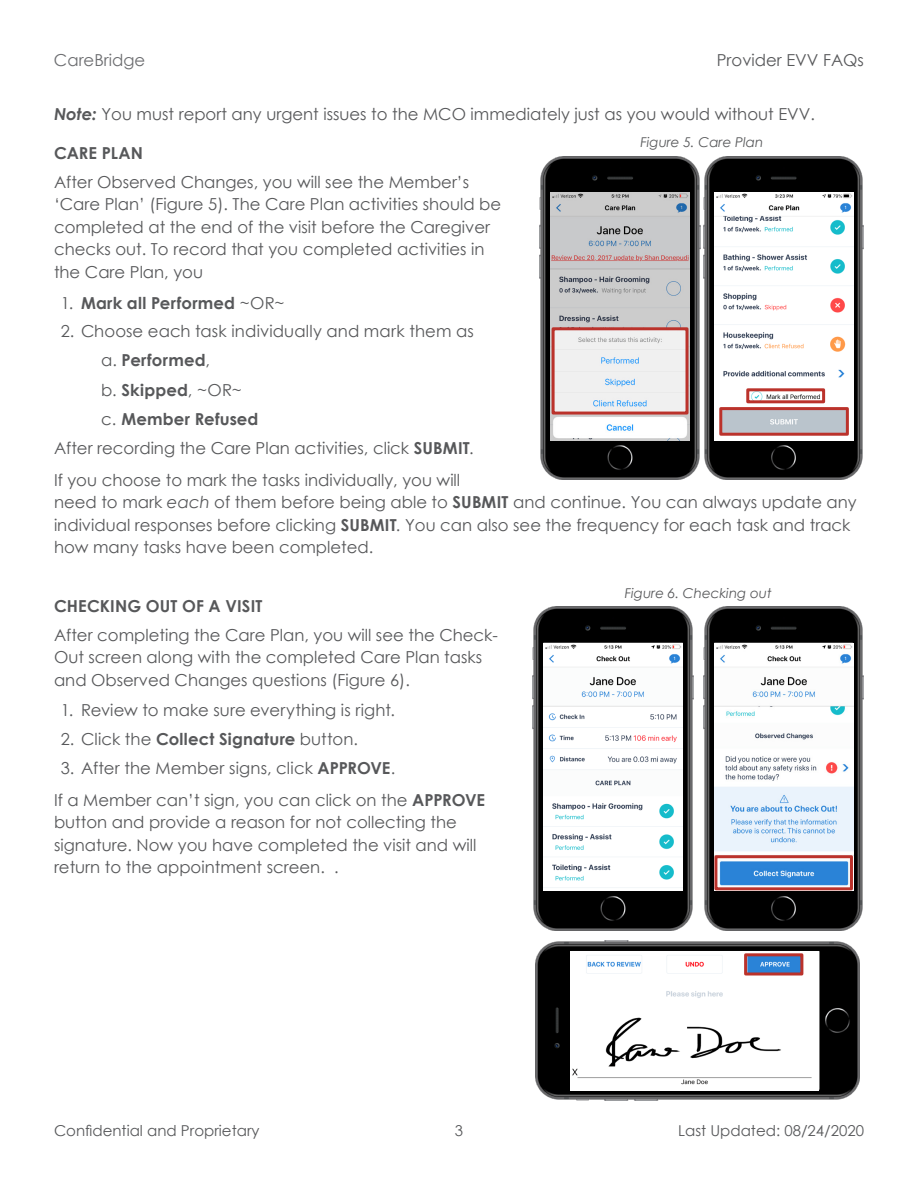
<style>
.page{position:relative;width:918px;height:1188px;background:#fff}
.page>*{position:absolute;margin:0;border:0;box-sizing:border-box;transform-origin:0 0}
._01_Normal{font:16.5px/22.5px "Century Gothic";color:#57585a}
.Sub-Header{font:700 16.5px "Century Gothic";letter-spacing:.01em;color:#57585a}
.t1{font:16.5px "Century Gothic";color:#6c6d70}
.t2{font:15px "Century Gothic";color:#57585a}
.Figure_Caption{font:italic 13.5px "Century Gothic";color:#57585a}
.s1{font-weight:700;font-style:italic}
.s2{font-weight:400}
.s3{font-weight:700}
.s4{font-style:italic}
</style>
<div class="page">
<img style="left:540px;top:156px;width:160px;height:324px">
<img style="left:551px;top:193px;width:139px;height:247px">
<div style="left:552px;top:327px;width:137px;height:88px;border:3px solid #bb322b"></div>
<img style="left:703px;top:156px;width:161px;height:324px">
<img style="left:714px;top:193px;width:139px;height:247px">
<div style="left:746px;top:388px;width:79px;height:15px;border:3px solid #bb322b"></div>
<div style="left:719px;top:407px;width:130px;height:29px;border:3px solid #bb322b"></div>
<img style="left:532px;top:607px;width:161px;height:324px">
<img style="left:543px;top:644px;width:139px;height:247px">
<img style="left:703px;top:607px;width:161px;height:324px">
<img style="left:714px;top:644px;width:139px;height:247px">
<div style="left:714px;top:855px;width:139px;height:35px;border:3px solid #bb322b"></div>
<img style="left:536px;top:940px;width:324px;height:161px">
<img style="left:571px;top:951px;width:247px;height:139px">
<div style="left:744px;top:953px;width:59px;height:23px;border:3px solid #bb322b"></div>
<p class="t1" style="left:54px;top:49px;width:93px">CareBridge</p>
<p class="_01_Normal" style="left:717px;top:49px;width:149px">Provider EVV FAQs</p>
<p class="_01_Normal" style="left:54px;top:103px;width:762px"><span class="s1">Note:</span> You must report any urgent issues to the MCO immediately just as you would without EVV.</p>
<p class="Sub-Header" style="left:54px;top:140px;width:90px">CARE PLAN</p>
<p class="_01_Normal" style="left:54px;top:170px;width:449px">After Observed Changes, you will see the Member’s ‘Care Plan’ (Figure 5). The Care Plan activities should be completed at the end of the visit before the Caregiver checks out. To record that you completed activities in the Care Plan, you</p>
<p class="Sub-Header" style="left:61px;top:291px;width:225px"><span class="s2">1.</span> Mark all Performed <span class="s2">~OR~</span></p>
<p class="_01_Normal" style="left:61px;top:320px;width:415px">2. Choose each task individually and mark them as</p>
<p class="Sub-Header" style="left:101px;top:348px;width:110px"><span class="s2">a.</span> Performed<span class="s2">,</span></p>
<p class="_01_Normal" style="left:101px;top:378px;width:142px">b. <span class="s3">Skipped</span>, ~OR~</p>
<p class="Sub-Header" style="left:101px;top:406px;width:159px"><span class="s2">c.</span> Member Refused</p>
<p class="_01_Normal" style="left:54px;top:437px;width:421px">After recording the Care Plan activities, click <span class="s3">SUBMIT</span>.</p>
<p class="_01_Normal" style="left:54px;top:468px;width:804px">If you choose to mark the tasks individually, you will<br>need to mark <span class="s4">each</span> of them before being able to <span class="s3">SUBMIT</span> and continue. You can always update any individual responses before clicking <span class="s3">SUBMIT</span>. You can also see the frequency for each task and track how many tasks have been completed.</p>
<p class="Figure_Caption" style="left:640px;top:133px;width:124px">Figure 5. Care Plan</p>
<p class="Sub-Header" style="left:54px;top:593px;width:210px">CHECKING OUT OF A VISIT</p>
<p class="_01_Normal" style="left:54px;top:623px;width:446px">After completing the Care Plan, you will see the Check-<br>Out screen along with the completed Care Plan tasks and Observed Changes questions (Figure 6).</p>
<p class="_01_Normal" style="left:61px;top:698px;width:336px">1. Review to make sure everything is right.</p>
<p class="_01_Normal" style="left:61px;top:728px;width:299px">2. Click the <span class="s3">Collect Signature</span> button.</p>
<p class="_01_Normal" style="left:61px;top:757px;width:336px">3. After the Member signs, click <span class="s3">APPROVE</span>.</p>
<p class="_01_Normal" style="left:54px;top:788px;width:433px">If a Member can’t sign, you can click on the <span class="s3">APPROVE </span>button and provide a reason for not collecting the signature. Now you have completed the visit and will return to the appointment screen. .</p>
<p class="Figure_Caption" style="left:625px;top:584px;width:148px">Figure 6. Checking out</p>
<p class="t2" style="left:54px;top:1120px;width:207px">Confidential and Proprietary</p>
<p class="t2" style="left:455px;top:1120px;width:10px">3</p>
<p class="t2" style="left:678px;top:1120px;width:187px">Last Updated: 08/24/2020</p>
</div>
